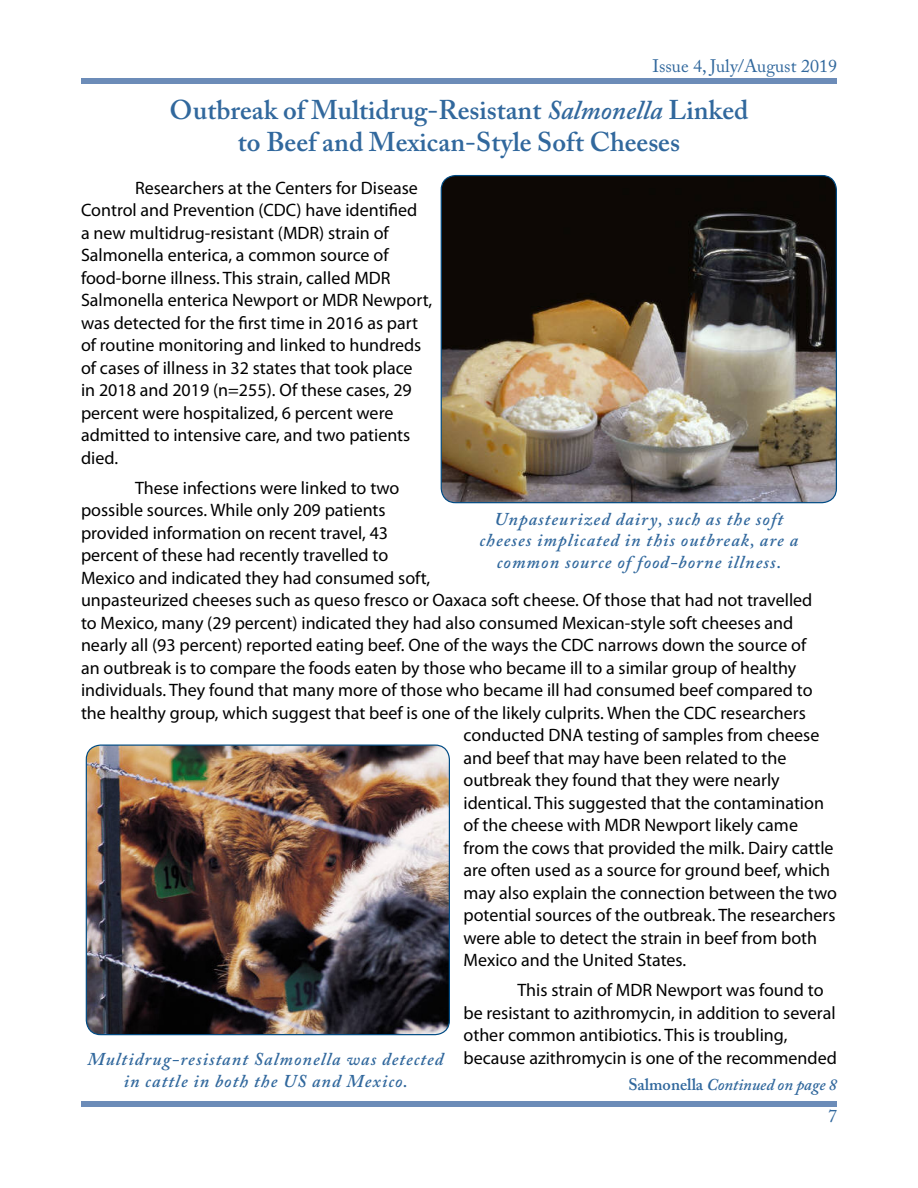
<style>
.page{position:relative;width:918px;height:1188px;background:#fff}
.page>*{position:absolute;margin:0;border:0;box-sizing:border-box;transform-origin:0 0}
.Heading_1{font:600 27px/32.4px "Adobe Caslon Pro";color:#31689d;text-align:center}
.Article_Text{font:18px/22.5px "Myriad Pro";color:#000}
.Image_Quote{font:italic 600 18px/21.6px "Adobe Caslon Pro";letter-spacing:.06em;color:#31689d;text-align:center}
.t1{font:18px "Adobe Caslon Pro";color:#31689d}
.Continued{font:italic 600 16.5px "Adobe Caslon Pro";color:#31689d}
.s1{font-style:italic}
.s2{font-style:normal}
</style>
<div class="page">
<div style="left:81px;top:1101px;width:756px;height:6px;background:#6c8cb8"></div>
<div style="left:81px;top:78px;width:756px;height:6px;background:#6c8cb8"></div>
<img style="left:441px;top:176px;width:395px;height:327px">
<div style="left:441px;top:175px;width:396px;height:328px;border:1px solid #004b84;border-radius:14px"></div>
<img style="left:86px;top:745px;width:363px;height:290px">
<div style="left:86px;top:745px;width:364px;height:290px;border:1px solid #004b84;border-radius:14px"></div>
<p class="t1" style="left:652px;top:55px;width:186px">Issue 4, July/August 2019</p>
<p class="Heading_1" style="left:170px;top:93px;width:580px">Outbreak of Multidrug-Resistant <span class="s1">Salmonella</span> Linked to Beef and Mexican-Style Soft Cheeses</p>
<p class="Article_Text" style="left:81px;top:176px;width:353px;text-indent:54px">Researchers at the Centers for Disease Control and Prevention (CDC) have identified<br>a new multidrug-resistant (MDR) strain of Salmonella enterica, a common source of food-borne illness. This strain, called MDR Salmonella enterica Newport or MDR Newport, was detected for the first time in 2016 as part of routine monitoring and linked to hundreds of cases of illness in 32 states that took place<br>in 2018 and 2019 (n=255). Of these cases, 29 percent were hospitalized, 6 percent were admitted to intensive care, and two patients died.</p>
<p class="Article_Text" style="left:135px;top:476px;width:266px">These infections were linked to two</p>
<p class="Article_Text" style="left:81px;top:498px;width:306px">possible sources. While only 209 patients</p>
<p class="Article_Text" style="left:81px;top:521px;width:309px">provided information on recent travel, 43</p>
<p class="Article_Text" style="left:81px;top:543px;width:309px">percent of these had recently travelled to</p>
<p class="Article_Text" style="left:81px;top:566px;width:351px">Mexico and indicated they had consumed soft,</p>
<p class="Article_Text" style="left:81px;top:588px;width:733px">unpasteurized cheeses such as queso fresco or Oaxaca soft cheese. Of those that had not travelled</p>
<p class="Article_Text" style="left:81px;top:611px;width:714px">to Mexico, many (29 percent) indicated they had also consumed Mexican-style soft cheeses and</p>
<p class="Article_Text" style="left:81px;top:633px;width:727px">nearly all (93 percent) reported eating beef. One of the ways the CDC narrows down the source of</p>
<p class="Article_Text" style="left:81px;top:656px;width:717px">an outbreak is to compare the foods eaten by those who became ill to a similar group of healthy</p>
<p class="Article_Text" style="left:81px;top:678px;width:733px">individuals. They found that many more of those who became ill had consumed beef compared to</p>
<p class="Article_Text" style="left:81px;top:701px;width:726px">the healthy group, which suggest that beef is one of the likely culprits. When the CDC researchers</p>
<p class="Article_Text" style="left:464px;top:723px;width:357px">conducted DNA testing of samples from cheese</p>
<p class="Article_Text" style="left:464px;top:746px;width:324px">and beef that may have been related to the</p>
<p class="Article_Text" style="left:464px;top:768px;width:318px">outbreak they found that they were nearly</p>
<p class="Article_Text" style="left:464px;top:791px;width:362px">identical. This suggested that the contamination</p>
<p class="Article_Text" style="left:464px;top:813px;width:336px">of the cheese with MDR Newport likely came</p>
<p class="Article_Text" style="left:464px;top:836px;width:372px">from the cows that provided the milk. Dairy cattle</p>
<p class="Article_Text" style="left:464px;top:858px;width:368px">are often used as a source for ground beef, which</p>
<p class="Article_Text" style="left:464px;top:881px;width:375px">may also explain the connection between the two</p>
<p class="Article_Text" style="left:464px;top:903px;width:373px">potential sources of the outbreak. The researchers</p>
<p class="Article_Text" style="left:464px;top:926px;width:355px">were able to detect the strain in beef from both</p>
<p class="Article_Text" style="left:464px;top:948px;width:224px">Mexico and the United States.</p>
<p class="Article_Text" style="left:464px;top:978px;width:375px;text-indent:54px">This strain of MDR Newport was found to be resistant to azithromycin, in addition to several other common antibiotics. This is troubling, because azithromycin is one of the recommended</p>
<p class="Image_Quote" style="left:480px;top:508px;width:320px">Unpasteurized dairy, such as the soft cheeses implicated in this outbreak, are a common source of food-borne illness.</p>
<p class="Image_Quote" style="left:87px;top:1048px;width:358px">Multidrug-resistant Salmonella was detected in cattle in both the US and Mexico.</p>
<p class="Continued" style="left:628px;top:1075px;width:210px"><span class="s2">Salmonella</span> Continued on page 8</p>
<p class="t1" style="left:828px;top:1105px;width:10px">7</p>
</div>
